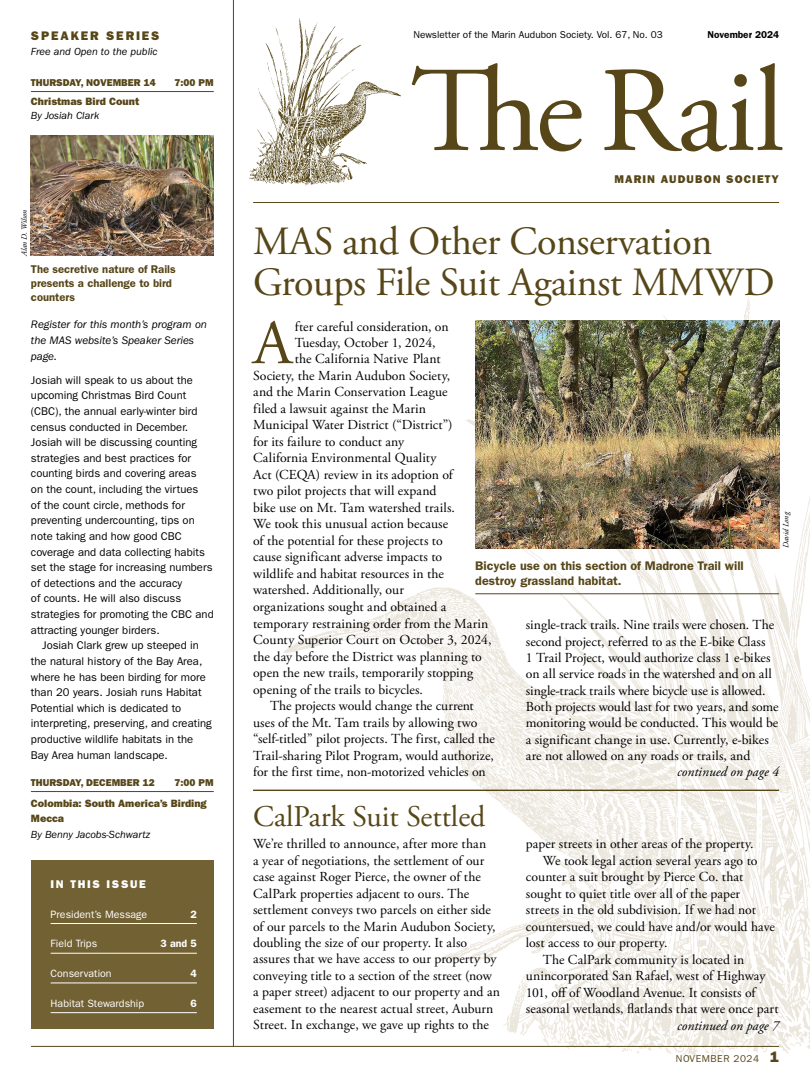
<style>
.page{position:relative;width:810px;height:1080px;background:#fff}
.page>*{position:absolute;margin:0;border:0;box-sizing:border-box;transform-origin:0 0}
.t1{font:121.25px "Adobe Garamond Pro";color:#564618}
.t2{font:62.75px "Adobe Garamond Pro";color:#564618}
.t3{font:40px/41.2px "Adobe Garamond Pro";letter-spacing:-.01em;color:#564618}
.t4{font:30px "Adobe Garamond Pro";color:#564618}
.t5{font:13.75px/16.5px "Adobe Garamond Pro";letter-spacing:.005em;color:#000}
.t6{font:italic 13.75px "Adobe Garamond Pro";color:#000}
.t7{font:600 12.5px/15px "ITC Franklin Gothic Std";color:#564618}
.t8{font:12.5px "ITC Franklin Gothic Std Hvy";letter-spacing:.15em;color:#564618}
.t9{font:11.25px/15.6px "ITC Franklin Gothic Std";color:#000}
.t10{font:italic 11.25px/15.6px "ITC Franklin Gothic Std";color:#000}
.t11{font:600 11.25px/13.8px "ITC Franklin Gothic Std";color:#564618}
.t12{font:11.25px "ITC Franklin Gothic Std Hvy";letter-spacing:.1em;color:#564618}
.t13{font:11.25px "ITC Franklin Gothic Std Hvy";letter-spacing:.15em;color:#fff}
.t14{font:10.62px "ITC Franklin Gothic Std";color:#fff}
.t15{font:italic 10.62px "ITC Franklin Gothic Std";color:#000}
.t16{font:10.62px/15.6px "ITC Franklin Gothic Std Hvy";color:#564618}
.t17{font:600 10.62px "ITC Franklin Gothic Std";color:#fff}
.t18{font:10px "ITC Franklin Gothic Std Hvy";color:#564618}
.t19{font:10px "ITC Franklin Gothic Std";color:#000}
.t20{font:10px "ITC Franklin Gothic Std";letter-spacing:.05em;color:#564618}
.t21{font:600 10px "ITC Franklin Gothic Std";color:#000}
.t22{font:italic 8.12px "Adobe Garamond Pro";letter-spacing:-.005em;color:#000}
.s1{font-family:"ITC Franklin Gothic Std Hvy";font-size:15px}
</style>
<div class="page">
<img style="left:281px;top:297px;width:529px;height:762px">
<img style="left:249px;top:18px;width:152px;height:168px">
<div style="left:31px;top:861px;width:183px;height:168px;background:#726133"></div>
<hr style="left:51px;top:923px;width:146px;height:1px;background:#fff">
<hr style="left:51px;top:953px;width:146px;height:1px;background:#fff">
<hr style="left:51px;top:983px;width:146px;height:1px;background:#fff">
<hr style="left:51px;top:1012px;width:146px;height:1px;background:#fff">
<hr style="left:31px;top:791px;width:183px;height:1px;background:#564618">
<hr style="left:31px;top:91px;width:183px;height:1px;background:#564618">
<img style="left:475px;top:321px;width:304px;height:227px">
<img style="left:31px;top:135px;width:183px;height:121px">
<hr style="left:253px;top:790px;width:526px;height:1px;background:#564618">
<hr style="left:475px;top:593px;width:304px;height:1px;background:#564618">
<hr style="left:233px;top:0;width:1px;height:1046px;background:#564618">
<hr style="left:31px;top:1046px;width:748px;height:1px;background:#564618">
<hr style="left:253px;top:202px;width:526px;height:1px;background:#564618">
<p class="t8" style="left:31px;top:28px;width:130px">SPEAKER SERIES</p>
<p class="t15" style="left:31px;top:45px;width:128px">Free and Open to the public</p>
<p class="t18" style="left:31px;top:76px;width:126px">THURSDAY, NOVEMBER 14</p>
<p class="t18" style="left:175px;top:76px;width:41px">7:00 PM</p>
<p class="t16" style="left:31px;top:94px;width:110px">Christmas Bird Count</p>
<p class="t15" style="left:31px;top:109px;width:70px">By Josiah Clark</p>
<p class="t22" style="left:20px;top:256px;width:48px;rotate:-90deg">Alan D. Wilson</p>
<p class="t11" style="left:31px;top:263px;width:146px">The secretive nature of Rails presents a challenge to bird counters</p>
<p class="t10" style="left:31px;top:317px;width:178px">Register for this month’s program on the MAS website’s Speaker Series page.</p>
<p class="t9" style="left:31px;top:372px;width:184px">Josiah will speak to us about the upcoming Christmas Bird Count (CBC), the annual early-winter bird census conducted in December.<br>Josiah will be discussing counting strategies and best practices for counting birds and covering areas<br>on the count, including the virtues<br>of the count circle, methods for preventing undercounting, tips on note taking and how good CBC coverage and data collecting habits set the stage for increasing numbers of detections and the accuracy<br>of counts. He will also discuss strategies for promoting the CBC and attracting younger birders.</p>
<p class="t9" style="left:31px;top:638px;width:182px;text-indent:11px">Josiah Clark grew up steeped in the natural history of the Bay Area, where he has been birding for more than 20 years. Josiah runs Habitat Potential which is dedicated to interpreting, preserving, and creating productive wildlife habitats in the Bay Area human landscape.</p>
<p class="t18" style="left:31px;top:776px;width:125px">THURSDAY, DECEMBER 12</p>
<p class="t18" style="left:175px;top:776px;width:41px">7:00 PM</p>
<p class="t16" style="left:31px;top:795px;width:177px">Colombia: South America’s Birding<br>Mecca</p>
<p class="t15" style="left:31px;top:829px;width:121px">By Benny Jacobs-Schwartz</p>
<p class="t13" style="left:51px;top:878px;width:97px">IN THIS ISSUE</p>
<p class="t14" style="left:51px;top:908px;width:98px">President’s Message</p>
<p class="t17" style="left:191px;top:908px;width:8px">2</p>
<p class="t14" style="left:51px;top:938px;width:48px">Field Trips</p>
<p class="t17" style="left:161px;top:938px;width:38px">3 and 5</p>
<p class="t14" style="left:51px;top:967px;width:63px">Conservation</p>
<p class="t17" style="left:191px;top:967px;width:8px">4</p>
<p class="t14" style="left:51px;top:997px;width:95px">Habitat Stewardship</p>
<p class="t17" style="left:191px;top:997px;width:8px">6</p>
<p class="t19" style="left:413px;top:29px;width:251px">Newsletter of the Marin Audubon Society. Vol. 67, No. 03</p>
<p class="t21" style="left:708px;top:28px;width:73px">November 2024</p>
<h1 class="t1" style="left:411px;top:39px;width:375px">The Rail</h1>
<p class="t12" style="left:614px;top:173px;width:166px">MARIN AUDUBON SOCIETY</p>
<h3 class="t3" style="left:253px;top:222px;width:523px">MAS and Other Conservation<br>Groups File Suit Against MMWD</h3>
<h2 class="t2" style="left:253px;top:306px;width:41px">A</h2>
<p class="t5" style="left:295px;top:318px;width:155px">fter careful consideration, on</p>
<p class="t5" style="left:295px;top:335px;width:142px">Tuesday, October 1, 2024,</p>
<p class="t5" style="left:295px;top:351px;width:147px">the California Native Plant</p>
<p class="t5" style="left:253px;top:368px;width:199px">Society, the Marin Audubon Society,</p>
<p class="t5" style="left:253px;top:384px;width:196px">and the Marin Conservation League</p>
<p class="t5" style="left:253px;top:401px;width:174px">filed a lawsuit against the Marin</p>
<p class="t5" style="left:253px;top:417px;width:201px">Municipal Water District (“District”)</p>
<p class="t5" style="left:253px;top:434px;width:153px">for its failure to conduct any</p>
<p class="t5" style="left:253px;top:450px;width:185px">California Environmental Quality</p>
<p class="t5" style="left:253px;top:467px;width:201px">Act (CEQA) review in its adoption of</p>
<p class="t5" style="left:253px;top:483px;width:185px">two pilot projects that will expand</p>
<p class="t5" style="left:253px;top:500px;width:203px">bike use on Mt. Tam watershed trails.</p>
<p class="t5" style="left:253px;top:516px;width:197px">We took this unusual action because</p>
<p class="t5" style="left:253px;top:533px;width:191px">of the potential for these projects to</p>
<p class="t5" style="left:253px;top:549px;width:191px">cause significant adverse impacts to</p>
<p class="t5" style="left:253px;top:566px;width:192px">wildlife and habitat resources in the</p>
<p class="t5" style="left:253px;top:582px;width:152px">watershed. Additionally, our</p>
<p class="t5" style="left:253px;top:599px;width:195px">organizations sought and obtained a</p>
<p class="t5" style="left:253px;top:615px;width:237px">temporary restraining order from the Marin</p>
<p class="t5" style="left:253px;top:632px;width:240px">County Superior Court on October 3, 2024,</p>
<p class="t5" style="left:253px;top:648px;width:230px">the day before the District was planning to</p>
<p class="t5" style="left:253px;top:665px;width:222px">open the new trails, temporarily stopping</p>
<p class="t5" style="left:253px;top:682px;width:171px">opening of the trails to bicycles.</p>
<p class="t5" style="left:270px;top:698px;width:205px">The projects would change the current</p>
<p class="t5" style="left:253px;top:715px;width:226px">uses of the Mt. Tam trails by allowing two</p>
<p class="t5" style="left:253px;top:731px;width:243px">“self-titled” pilot projects. The first, called the</p>
<p class="t5" style="left:253px;top:748px;width:242px">Trail-sharing Pilot Program, would authorize,</p>
<p class="t5" style="left:253px;top:764px;width:234px">for the first time, non-motorized vehicles on</p>
<p class="t22" style="left:781px;top:548px;width:39px;rotate:-90deg">David Long</p>
<p class="t7" style="left:475px;top:558px;width:270px">Bicycle use on this section of Madrone Trail will destroy grassland habitat.</p>
<p class="t5" style="left:526px;top:617px;width:254px">single-track trails. Nine trails were chosen. The second project, referred to as the E-bike Class<br>1 Trail Project, would authorize class 1 e-bikes on all service roads in the watershed and on all single-track trails where bicycle use is allowed.<br>Both projects would last for two years, and some monitoring would be conducted. This would be a significant change in use. Currently, e-bikes are not allowed on any roads or trails, and</p>
<p class="t6" style="left:677px;top:764px;width:103px">continued on page 4</p>
<h3 class="t4" style="left:253px;top:799px;width:234px">CalPark Suit Settled</h3>
<p class="t5" style="left:253px;top:836px;width:249px">We’re thrilled to announce, after more than<br>a year of negotiations, the settlement of our case against Roger Pierce, the owner of the CalPark properties adjacent to ours. The settlement conveys two parcels on either side of our parcels to the Marin Audubon Society, doubling the size of our property. It also assures that we have access to our property by conveying title to a section of the street (now a paper street) adjacent to our property and an easement to the nearest actual street, Auburn Street. In exchange, we gave up rights to the</p>
<p class="t5" style="left:526px;top:836px;width:229px">paper streets in other areas of the property.</p>
<p class="t5" style="left:543px;top:853px;width:216px">We took legal action several years ago to</p>
<p class="t5" style="left:526px;top:869px;width:219px">counter a suit brought by Pierce Co. that</p>
<p class="t5" style="left:526px;top:886px;width:216px">sought to quiet title over all of the paper</p>
<p class="t5" style="left:526px;top:902px;width:232px">streets in the old subdivision. If we had not</p>
<p class="t5" style="left:526px;top:918px;width:251px">countersued, we could have and/or would have</p>
<p class="t5" style="left:526px;top:935px;width:143px">lost access to our property.</p>
<p class="t5" style="left:543px;top:951px;width:203px">The CalPark community is located in</p>
<p class="t5" style="left:526px;top:968px;width:241px">unincorporated San Rafael, west of Highway</p>
<p class="t5" style="left:526px;top:984px;width:231px">101, off of Woodland Avenue. It consists of</p>
<p class="t5" style="left:526px;top:1001px;width:254px">seasonal wetlands, flatlands that were once part</p>
<p class="t6" style="left:677px;top:1017px;width:103px">continued on page 7</p>
<p class="t20" style="left:676px;top:1053px;width:105px">NOVEMBER 2024 <span class="s1">1</span></p>
</div>
